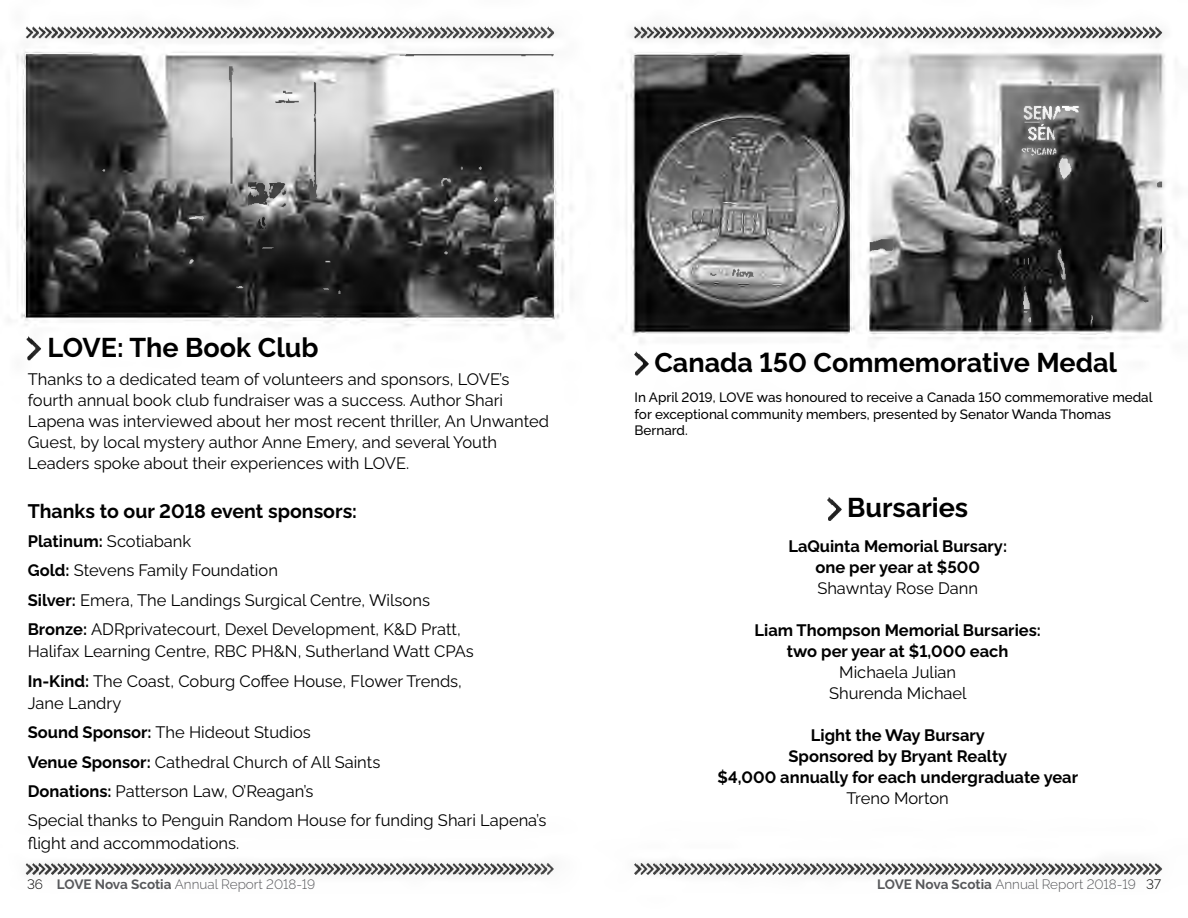
<style>
.page{position:relative;width:1188px;height:918px;background:#fff}
.page>*{position:absolute;margin:0;border:0;box-sizing:border-box;transform-origin:0 0}
.t1{font:700 27px "Raleway";color:#000}
.t2{font:700 19.5px "Raleway";color:#000}
.t3{font:16.5px/29.2px "Raleway";color:#000}
.t4{font:700 16.5px/21px "Raleway";color:#000;text-align:center}
.t5{font:500 13.5px/16.5px "Raleway";color:#000}
.t6{font:300 13.5px "Raleway";color:#57585b}
.s1{font-weight:700}
.s2{color:#000}
</style>
<div class="page">
<img style="left:16px;top:23px;width:1161px;height:853px">
<h1 class="t1" style="left:48px;top:327px;width:273px">LOVE: The Book Club</h1>
<p class="t3" style="left:28px;top:367px;width:523px;line-height:21px">Thanks to a dedicated team of volunteers and sponsors, LOVE’s fourth annual book club fundraiser was a success. Author Shari Lapena was interviewed about her most recent thriller, An Unwanted Guest, by local mystery author Anne Emery, and several Youth Leaders spoke about their experiences with LOVE.</p>
<p class="t2" style="left:28px;top:496px;width:331px">Thanks to our 2018 event sponsors:</p>
<p class="t3" style="left:28px;top:525px;width:435px"><span class="s1">Platinum:</span> Scotiabank<br><span class="s1">Gold:</span> Stevens Family Foundation<br><span class="s1">Silver:</span> Emera, The Landings Surgical Centre, Wilsons <span class="s1">Bronze:</span> ADRprivatecourt, Dexel Development, K&amp;D Pratt,</p>
<p class="t3" style="left:28px;top:635px;width:448px">Halifax Learning Centre, RBC PH&amp;N, Sutherland Watt CPAs<br><span class="s1">In-Kind:</span> The Coast, Coburg Coffee House, Flower Trends,</p>
<p class="t3" style="left:28px;top:687px;width:520px">Jane Landry<br><span class="s1">Sound Sponsor:</span> The Hideout Studios<br><span class="s1">Venue Sponsor:</span> Cathedral Church of All Saints<br><span class="s1">Donations:</span> Patterson Law, O’Reagan’s<br>Special thanks to Penguin Random House for funding Shari Lapena’s</p>
<p class="t3" style="left:28px;top:826px;width:213px">flight and accommodations.</p>
<h1 class="t1" style="left:654px;top:342px;width:464px">Canada 150 Commemorative Medal</h1>
<p class="t5" style="left:634px;top:388px;width:520px">In April 2019, LOVE was honoured to receive a Canada 150 commemorative medal for exceptional community members, presented by Senator Wanda Thomas<br>Bernard.</p>
<h1 class="t1" style="left:847px;top:487px;width:123px">Bursaries</h1>
<p class="t4" style="left:788px;top:534px;width:220px">LaQuinta Memorial Bursary: one per year at $500</p>
<p class="t3" style="left:817px;top:572px;width:162px">Shawntay Rose Dann</p>
<p class="t4" style="left:754px;top:618px;width:288px">Liam Thompson Memorial Bursaries: two per year at $1,000 each</p>
<p class="t3" style="left:829px;top:660px;width:139px;line-height:21px;text-align:center">Michaela Julian<br>Shurenda Michael</p>
<p class="t4" style="left:718px;top:723px;width:362px">Light the Way Bursary<br>Sponsored by Bryant Realty<br>$4,000 annually for each undergraduate year</p>
<p class="t3" style="left:847px;top:782px;width:104px">Treno Morton</p>
<p class="t6" style="left:27px;top:874px;width:290px"><span class="s2">36</span> <span class="s1">LOVE Nova Scotia</span> Annual Report 2018-19</p>
<p class="t6" style="left:877px;top:874px;width:285px"><span class="s1">LOVE Nova Scotia</span> Annual Report 2018-19 <span class="s2">37</span></p>
</div>
